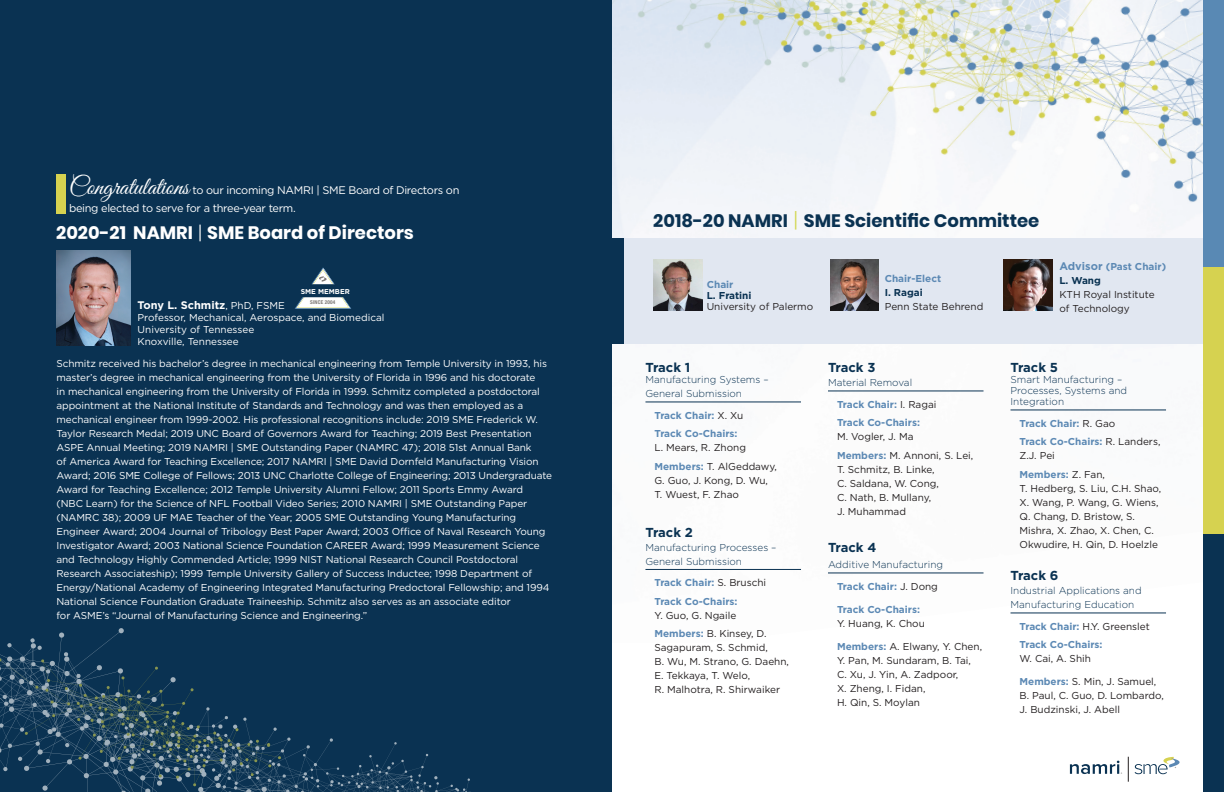
<style>
.page{position:relative;width:1224px;height:792px;background:#fff}
.page>*{position:absolute;margin:0;border:0;box-sizing:border-box;transform-origin:0 0}
.t1{font:25px "Great Vibes";color:#fff}
.t2{font:700 18px "Poppins";color:#0a3252}
.t3{font:700 18px "Poppins";color:#fff}
.t4{font:700 13px "Gotham";letter-spacing:-.01em;color:#0a3252}
.t5{font:11px/18px "Gotham";letter-spacing:-.03em;color:#fff}
.t6{font:700 11px "Gotham";color:#fff}
.t7{font:10px/14px "Gotham";letter-spacing:-.01em;color:#fff}
.t8{font:10px/14px "Gotham";color:#231f20}
.t9{font:300 10px/14px "Gotham";color:#0a3252}
.t10{font:700 10px/18.5px "Gotham";color:#5c89b4}
.t11{font:700 10px "Gotham";color:#0a3252}
.t12{font:700 7px "Gotham";color:#fff}
.t13{font:700 condensed 5.3px "Helvetica Neue LT Std";letter-spacing:.03em;color:#7e7a77}
.s1{font-family:"Gotham";font-weight:400}
.s2{font-weight:400;font-size:10px}
.s3{font-family:"Gotham";font-weight:400;font-size:20px;color:#d3d753}
.s4{font-size:11px}
.s5{color:#0a3252}
.s6{font-weight:400;color:#231f20}
.s7{font-weight:700;color:#5c89b4}
</style>
<div class="page">
<svg style="left:1070px;top:761px;width:52px;height:13px"></svg>
<svg style="left:1128px;top:757px;width:1px;height:25px"></svg>
<svg style="left:1135px;top:757px;width:45px;height:17px"></svg>
<div style="left:0;top:0;width:612px;height:792px;background:#0a3252"></div>
<img style="left:612px;top:0;width:591px;height:614px">
<img style="left:56px;top:251px;width:75px;height:95px">
<svg style="left:295px;top:267px;width:56px;height:42px"></svg>
<div style="left:612px;top:238px;width:592px;height:106px;background:#e1e7f1"></div>
<div style="left:612px;top:238px;width:12px;height:106px;background:#0a3252"></div>
<img style="left:653px;top:260px;width:49px;height:51px">
<img style="left:830px;top:260px;width:49px;height:51px">
<img style="left:1003px;top:260px;width:49px;height:51px">
<hr style="left:645px;top:402px;width:156px;height:1px;background:#0a3252">
<hr style="left:645px;top:569px;width:156px;height:1px;background:#0a3252">
<hr style="left:828px;top:391px;width:156px;height:1px;background:#0a3252">
<hr style="left:828px;top:573px;width:156px;height:1px;background:#0a3252">
<hr style="left:1011px;top:410px;width:155px;height:1px;background:#0a3252">
<hr style="left:1011px;top:613px;width:155px;height:1px;background:#0a3252">
<div style="left:1203px;top:266px;width:21px;height:268px;background:#d6d250"></div>
<div style="left:1203px;top:0;width:21px;height:266px;background:#5989b4"></div>
<div style="left:1203px;top:534px;width:21px;height:258px;background:#0a3252"></div>
<svg style="left:0;top:628px;width:471px;height:164px"></svg>
<div style="left:56px;top:174px;width:9px;height:39px;background:#d6d250"></div>
<h1 class="t1" style="left:69px;top:173px;width:122px">Congratulations</h1>
<p class="t5" style="left:69px;top:181px;width:392px;text-indent:123px">to our incoming NAMRI | SME Board of Directors on being elected to serve for a three-year term.</p>
<h2 class="t3" style="left:56px;top:222px;width:359px">2020-21 NAMRI <span class="s1">|</span> SME Board of Directors</h2>
<p class="t12" style="left:301px;top:286px;width:50px">SME MEMBER</p>
<p class="t13" style="left:310px;top:299px;width:27px">SINCE 2004</p>
<p class="t6" style="left:138px;top:298px;width:149px">Tony L. Schmitz<span class="s2">, PhD, FSME</span></p>
<p class="t7" style="left:138px;top:311px;width:248px;line-height:12px">Professor, Mechanical, Aerospace, and Biomedical<br>University of Tennessee<br>Knoxville, Tennessee</p>
<p class="t7" style="left:57px;top:356px;width:497px">Schmitz received his bachelor’s degree in mechanical engineering from Temple University in 1993, his master’s degree in mechanical engineering from the University of Florida in 1996 and his doctorate<br>in mechanical engineering from the University of Florida in 1999. Schmitz completed a postdoctoral appointment at the National Institute of Standards and Technology and was then employed as a mechanical engineer from 1999-2002. His professional recognitions include: 2019 SME Frederick W.<br>Taylor Research Medal; 2019 UNC Board of Governors Award for Teaching; 2019 Best Presentation ASPE Annual Meeting; 2019 NAMRI | SME Outstanding Paper (NAMRC 47); 2018 51st Annual Bank<br>of America Award for Teaching Excellence; 2017 NAMRI | SME David Dornfeld Manufacturing Vision Award; 2016 SME College of Fellows; 2013 UNC Charlotte College of Engineering; 2013 Undergraduate Award for Teaching Excellence; 2012 Temple University Alumni Fellow; 2011 Sports Emmy Award (NBC Learn) for the Science of NFL Football Video Series; 2010 NAMRI | SME Outstanding Paper (NAMRC 38); 2009 UF MAE Teacher of the Year; 2005 SME Outstanding Young Manufacturing Engineer Award; 2004 Journal of Tribology Best Paper Award; 2003 Office of Naval Research Young Investigator Award; 2003 National Science Foundation CAREER Award; 1999 Measurement Science and Technology Highly Commended Article; 1999 NIST National Research Council Postdoctoral Research Associateship); 1999 Temple University Gallery of Success Inductee; 1998 Department of Energy/National Academy of Engineering Integrated Manufacturing Predoctoral Fellowship; and 1994<br>National Science Foundation Graduate Traineeship. Schmitz also serves as an associate editor<br>for ASME’s “Journal of Manufacturing Science and Engineering.”</p>
<h2 class="t2" style="left:653px;top:210px;width:388px">2018-20 NAMRI <span class="s3">|</span> SME Scientific Committee</h2>
<p class="t10" style="left:707px;top:275px;width:28px">Chair</p>
<p class="t11" style="left:707px;top:289px;width:46px">L. Fratini</p>
<p class="t8" style="left:707px;top:299px;width:108px">University of Palermo</p>
<p class="t10" style="left:885px;top:270px;width:58px">Chair-Elect</p>
<p class="t11" style="left:885px;top:286px;width:40px">I. Ragai</p>
<p class="t8" style="left:885px;top:300px;width:100px">Penn State Behrend</p>
<p class="t10" style="left:1059px;top:259px;width:108px;line-height:14px"><span class="s4">Advisor</span> (Past Chair)<br><span class="s5">L. Wang</span></p>
<p class="t8" style="left:1059px;top:287px;width:97px">KTH Royal Institute of Technology</p>
<h3 class="t4" style="left:645px;top:359px;width:46px">Track 1</h3>
<p class="t9" style="left:645px;top:373px;width:125px">Manufacturing Systems –<br>General Submission</p>
<p class="t10" style="left:654px;top:406px;width:90px">Track Chair: <span class="s6">X. Xu<br></span>Track Co-Chairs:</p>
<p class="t8" style="left:654px;top:438px;width:124px;line-height:18.5px">L. Mears, R. Zhong<br><span class="s7">Members:</span> T. AlGeddawy,</p>
<p class="t8" style="left:654px;top:473px;width:115px">G. Guo, J. Kong, D. Wu,<br>T. Wuest, F. Zhao</p>
<h3 class="t4" style="left:645px;top:524px;width:49px">Track 2</h3>
<p class="t9" style="left:645px;top:540px;width:133px">Manufacturing Processes –<br>General Submission</p>
<p class="t10" style="left:654px;top:573px;width:113px">Track Chair: <span class="s6">S. Bruschi<br></span>Track Co-Chairs:</p>
<p class="t8" style="left:654px;top:606px;width:114px;line-height:18.5px">Y. Guo, G. Ngaile<br><span class="s7">Members:</span> B. Kinsey, D.</p>
<p class="t8" style="left:654px;top:641px;width:136px">Sagapuram, S. Schmid,<br>B. Wu, M. Strano, G. Daehn,<br>E. Tekkaya, T. Welo,<br>R. Malhotra, R. Shirwaiker</p>
<h3 class="t4" style="left:828px;top:359px;width:49px">Track 3</h3>
<p class="t9" style="left:837px;top:372px;width:101px;line-height:21.5px;text-indent:-9px">Material Removal<br><span class="s7">Track Chair:</span> <span class="s6">I. Ragai</span></p>
<p class="t10" style="left:837px;top:413px;width:85px">Track Co-Chairs:</p>
<p class="t8" style="left:837px;top:427px;width:138px;line-height:18.5px">M. Vogler, J. Ma<br><span class="s7">Members:</span> M. Annoni, S. Lei,</p>
<p class="t8" style="left:837px;top:462px;width:103px">T. Schmitz, B. Linke,<br>C. Saldana, W. Cong,<br>C. Nath, B. Mullany,<br>J. Muhammad</p>
<h3 class="t4" style="left:828px;top:539px;width:50px">Track 4</h3>
<p class="t9" style="left:828px;top:554px;width:117px;line-height:21.5px;text-align:center">Additive Manufacturing<br><span class="s7">Track Chair:</span> <span class="s6">J. Dong</span></p>
<p class="t10" style="left:837px;top:600px;width:85px">Track Co-Chairs:</p>
<p class="t8" style="left:837px;top:616px;width:89px">Y. Huang, K. Chou</p>
<p class="t8" style="left:837px;top:639px;width:147px"><span class="s7">Members:</span> A. Elwany, Y. Chen,<br>Y. Pan, M. Sundaram, B. Tai,<br>C. Xu, J. Yin, A. Zadpoor,<br>X. Zheng, I. Fidan,<br>H. Qin, S. Moylan</p>
<h3 class="t4" style="left:1011px;top:359px;width:49px">Track 5</h3>
<p class="t9" style="left:1011px;top:374px;width:118px;line-height:11px">Smart Manufacturing –<br>Processes, Systems and<br>Integration</p>
<p class="t10" style="left:1020px;top:414px;width:142px">Track Chair: <span class="s6">R. Gao<br></span>Track Co-Chairs: <span class="s6">R. Landers,</span></p>
<p class="t8" style="left:1020px;top:446px;width:87px;line-height:18.5px">Z.J. Pei<br><span class="s7">Members:</span> Z. Fan,</p>
<p class="t8" style="left:1020px;top:481px;width:143px">T. Hedberg, S. Liu, C.H. Shao,<br>X. Wang, P. Wang, G. Wiens,<br>Q. Chang, D. Bristow, S.<br>Mishra, X. Zhao, X. Chen, C.<br>Okwudire, H. Qin, D. Hoelzle</p>
<h3 class="t4" style="left:1011px;top:567px;width:50px">Track 6</h3>
<p class="t9" style="left:1011px;top:584px;width:133px">Industrial Applications and<br>Manufacturing Education</p>
<p class="t10" style="left:1020px;top:617px;width:132px">Track Chair: <span class="s6">H.Y. Greenslet<br></span>Track Co-Chairs:</p>
<p class="t8" style="left:1020px;top:652px;width:73px">W. Cai, A. Shih</p>
<p class="t8" style="left:1020px;top:675px;width:146px"><span class="s7">Members:</span> S. Min, J. Samuel,<br>B. Paul, C. Guo, D. Lombardo,<br>J. Budzinski, J. Abell</p>
</div>
